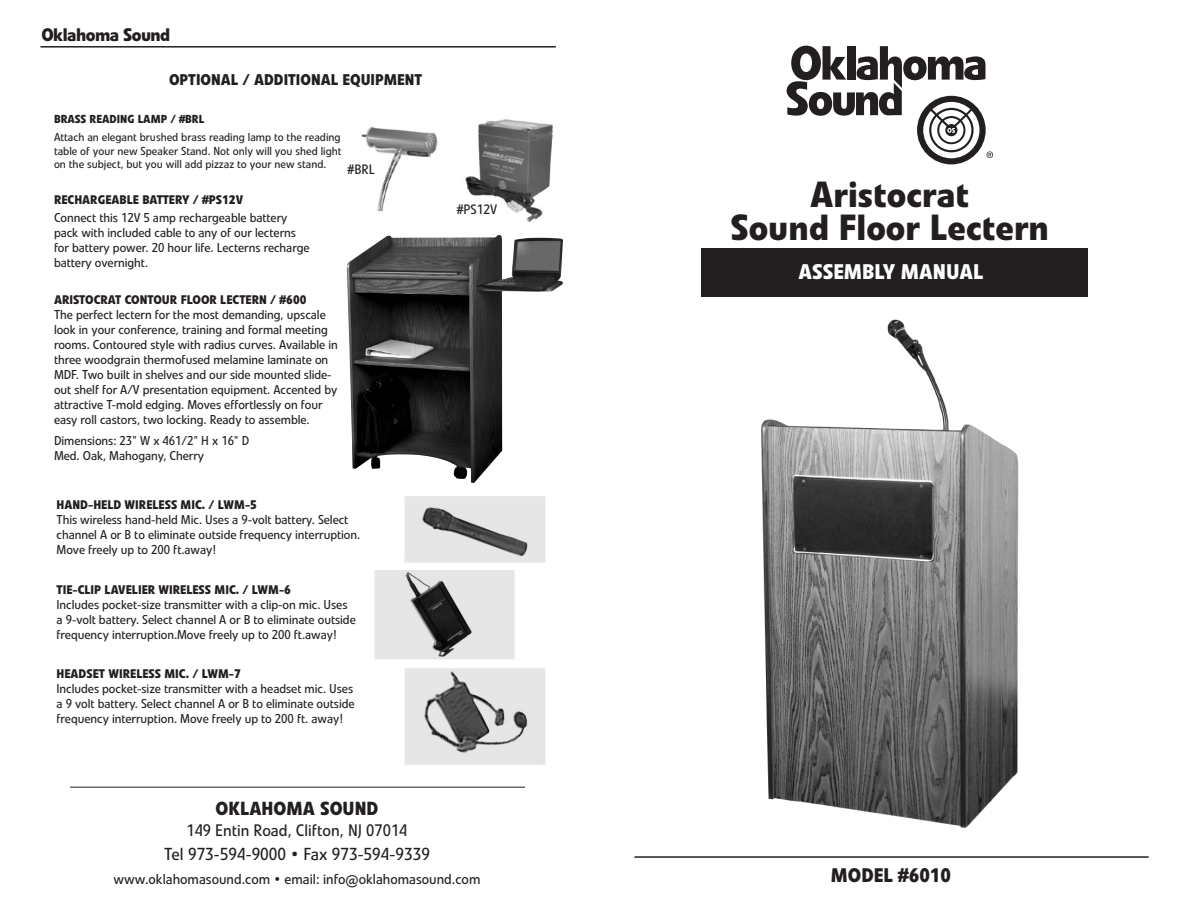
<style>
.page{position:relative;width:1188px;height:918px;background:#fff}
.page>*{position:absolute;margin:0;border:0;box-sizing:border-box;transform-origin:0 0}
.t1{font:700 36px/33px "Linotype Veto";color:#231f20;text-align:center}
.t2{font:700 21px "Linotype Veto";color:#fff}
.t3{font:700 19.5px "Linotype Veto";color:#231f20}
.t4{font:700 18.75px "Linotype Veto";color:#231f20}
.t5{font:700 18px "Linotype Veto";color:#231f20}
.t6{font:17.25px "Linotype Veto";color:#231f20}
.t7{font:16.5px "Linotype Veto";color:#231f20}
.t8{font:700 15.3px "Linotype Veto";color:#231f20}
.t9{font:14.25px "Linotype Veto";color:#231f20}
.t10{font:13.5px "Linotype Veto";color:#231f20}
.t11{font:12.75px/15px "Linotype Veto";letter-spacing:-.005em;color:#231f20}
.t12{font:700 12.3px "Linotype Veto";color:#231f20}
.t13{font:11.55px/13.5px "Linotype Veto";color:#231f20;text-align:justify}
.t14{font:700 11.55px "Linotype Veto";color:#231f20}
</style>
<div class="page">
<img style="left:346px;top:119px;width:207px;height:152px">
<img style="left:761px;top:88px;width:327px;height:741px">
<hr style="left:40px;top:46px;width:516px;height:2px;background:#231f20">
<hr style="left:634px;top:856px;width:515px;height:2px;background:#231f20">
<div style="left:701px;top:248px;width:386px;height:49px;background:#231f20"></div>
<hr style="left:70px;top:787px;width:455px;height:1px;background:#231f20">
<div style="left:917px;top:96px;width:69px;height:68px;background:#231f20;border-radius:50%"></div>
<svg style="left:787px;top:46px;width:206px;height:112px"></svg>
<img style="left:404px;top:668px;width:142px;height:97px">
<img style="left:374px;top:570px;width:141px;height:90px">
<img style="left:404px;top:496px;width:142px;height:67px">
<img style="left:347px;top:235px;width:216px;height:248px">
<h3 class="t5" style="left:41px;top:24px;width:131px">OKLAHOMA SOUND</h3>
<p class="t8" style="left:169px;top:70px;width:255px">OPTIONAL / ADDITIONAL EQUIPMENT</p>
<p class="t14" style="left:54px;top:112px;width:139px">BRASS READING LAMP / #BRL</p>
<p class="t13" style="left:54px;top:130px;width:289px">Attach an elegant brushed brass reading lamp to the reading table of your new Speaker Stand. Not only will you shed light on the subject, but you will add pizzaz to your new stand.</p>
<p class="t12" style="left:54px;top:192px;width:191px">RECHARGEABLE BATTERY / #PS 12V</p>
<p class="t11" style="left:54px;top:210px;width:257px">Connect this 12V 5 amp rechargeable battery pack with included cable to any of our lecterns for battery power. 20 hour life. Lecterns recharge battery overnight.</p>
<p class="t12" style="left:54px;top:292px;width:254px">ARISTOCRAT CONTOUR FLOOR LECTERN / #600</p>
<p class="t11" style="left:54px;top:307px;width:285px">The perfect lectern for the most demanding, upscale look in your conference, training and formal meeting rooms. Contoured style with radius curves. Available in three woodgrain thermofused melamine laminate on MDF. Two built in shelves and our side mounted slide&shy;out shelf for A/V presentation equipment. Accented by attractive T-mold edging. Moves effortlessly on four easy roll castors, two locking. Ready to assemble.</p>
<p class="t11" style="left:54px;top:433px;width:197px">Dimensions: 23" W x 461/2" H x 16" D<br>Med. Oak, Mahogany, Cherry</p>
<p class="t10" style="left:348px;top:162px;width:29px">#BRL</p>
<p class="t12" style="left:57px;top:497px;width:9px">HAND</p>
<p class="t12" style="left:88px;top:497px;width:13px">-HELD</p>
<p class="t12" style="left:125px;top:497px;width:18px">WIRELESS</p>
<p class="t12" style="left:181px;top:497px;width:78px">MIC. / LWM-5</p>
<p class="t11" style="left:57px;top:512px;width:305px">This wireless hand-held Mic. Uses a 9-volt battery. Select channel A or B to eliminate outside frequency interruption.<br>Move freely up to 200 ft.away!</p>
<p class="t12" style="left:57px;top:582px;width:28px">TIE-CLIP</p>
<p class="t12" style="left:105px;top:582px;width:28px">LAVELIER</p>
<p class="t12" style="left:159px;top:582px;width:18px">WIRELESS</p>
<p class="t12" style="left:215px;top:582px;width:78px">MIC. / LWM-6</p>
<p class="t11" style="left:57px;top:597px;width:301px">Includes pocket-size transmitter with a clip-on mic. Uses a 9-volt battery. Select channel A or B to eliminate outside frequency interruption.Move freely up to 200 ft.away!</p>
<p class="t12" style="left:57px;top:666px;width:8px">HEADSET</p>
<p class="t12" style="left:108px;top:666px;width:18px">WIRELESS</p>
<p class="t12" style="left:165px;top:666px;width:78px">MIC. / LWM-7</p>
<p class="t11" style="left:57px;top:681px;width:300px;text-align:justify">Includes pocket-size transmitter with a headset mic. Uses a 9 volt battery. Select channel A or B to eliminate outside frequency interruption. Move freely up to 200 ft. away!</p>
<p class="t10" style="left:457px;top:201px;width:42px">#PS12V</p>
<h3 class="t4" style="left:216px;top:796px;width:164px">OKLAHOMA SOUND</h3>
<p class="t7" style="left:186px;top:820px;width:223px">149 Entin Road, Clifton, NJ 07014</p>
<h3 class="t6" style="left:164px;top:843px;width:267px">Tel 973-594-9000 • Fax 973-594-9339</h3>
<p class="t9" style="left:114px;top:870px;width:368px">www.oklahomasound.com • email: info@oklahomasound.com</p>
<h1 class="t1" style="left:730px;top:178px;width:320px">ARISTOCRAT<br>SOUND FLOOR LECTERN</h1>
<h2 class="t2" style="left:799px;top:259px;width:186px">ASSEMBLY MANUAL</h2>
<h3 class="t3" style="left:831px;top:863px;width:122px">MODEL #6010</h3>
</div>
